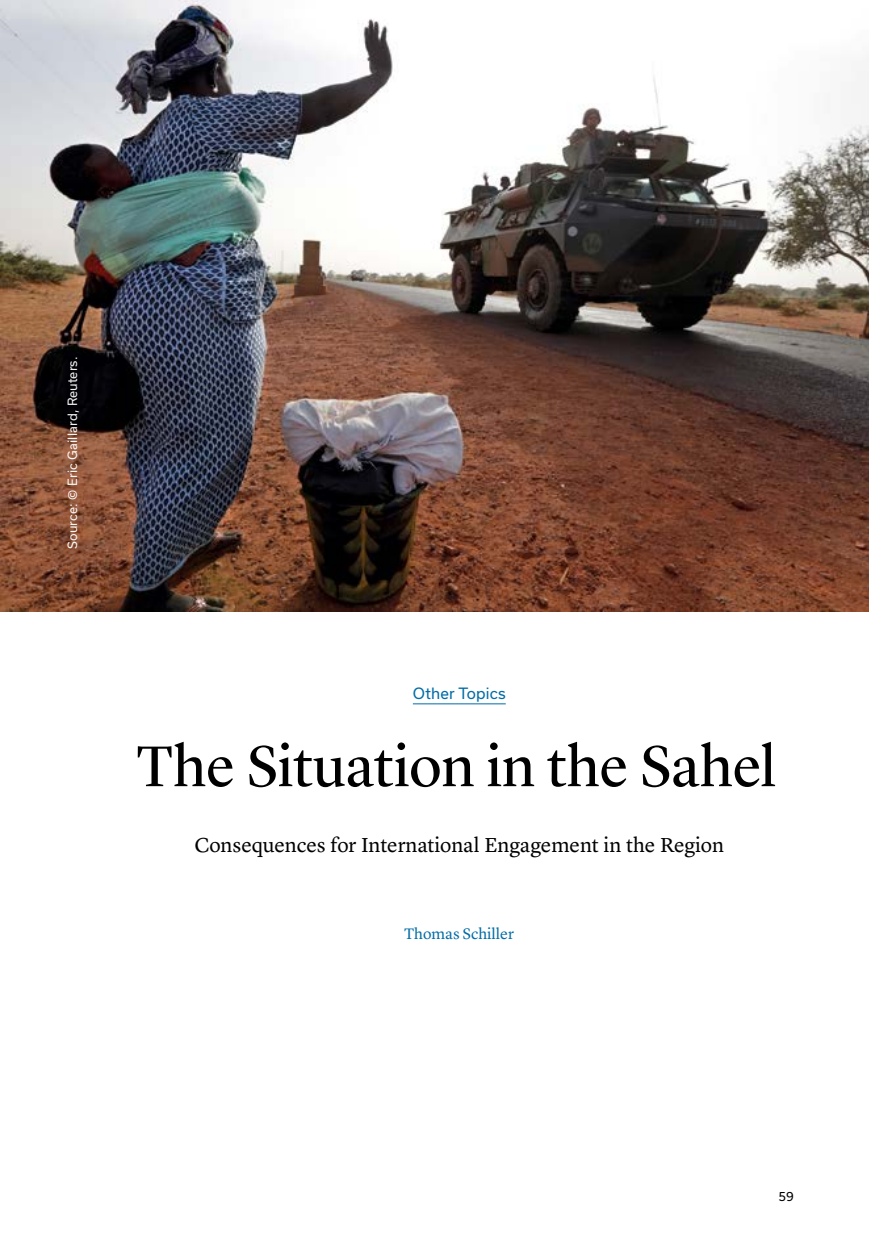
<style>
.page{position:relative;width:869px;height:1246px;background:#fff}
.page>*{position:absolute;margin:0;border:0;box-sizing:border-box;transform-origin:0 0}
.Header1{font:59.5px "Lyon Display";color:#000}
.Header2{font:21px "Lyon Text";letter-spacing:-.005em;color:#000}
.Author{font:15.75px "Lyon Text";color:#006ca6}
.t1{font:14.88px "Usual";letter-spacing:.015em;color:#006ca6}
.t2{font:12.25px "Usual";letter-spacing:.015em;color:#fff}
.t3{font:12.25px "Usual";color:#000}
</style>
<div class="page">
<hr style="left:412px;top:703px;width:93px;height:1px;background:#006ca6">
<img style="left:1px;top:0;width:867px;height:611px">
<p class="t2" style="left:65px;top:549px;width:194px;rotate:-90deg">Source: © Eric Gaillard, Reuters.</p>
<p class="t1" style="left:412px;top:684px;width:94px">Other Topics</p>
<p class="Header1" style="left:136px;top:721px;width:641px">The Situation in the Sahel</p>
<p class="Header2" style="left:194px;top:828px;width:530px">Consequences for International Engagement in the Region</p>
<p class="Author" style="left:404px;top:921px;width:111px">Thomas Schiller</p>
<p class="t3" style="left:778px;top:1188px;width:17px">59</p>
</div>
